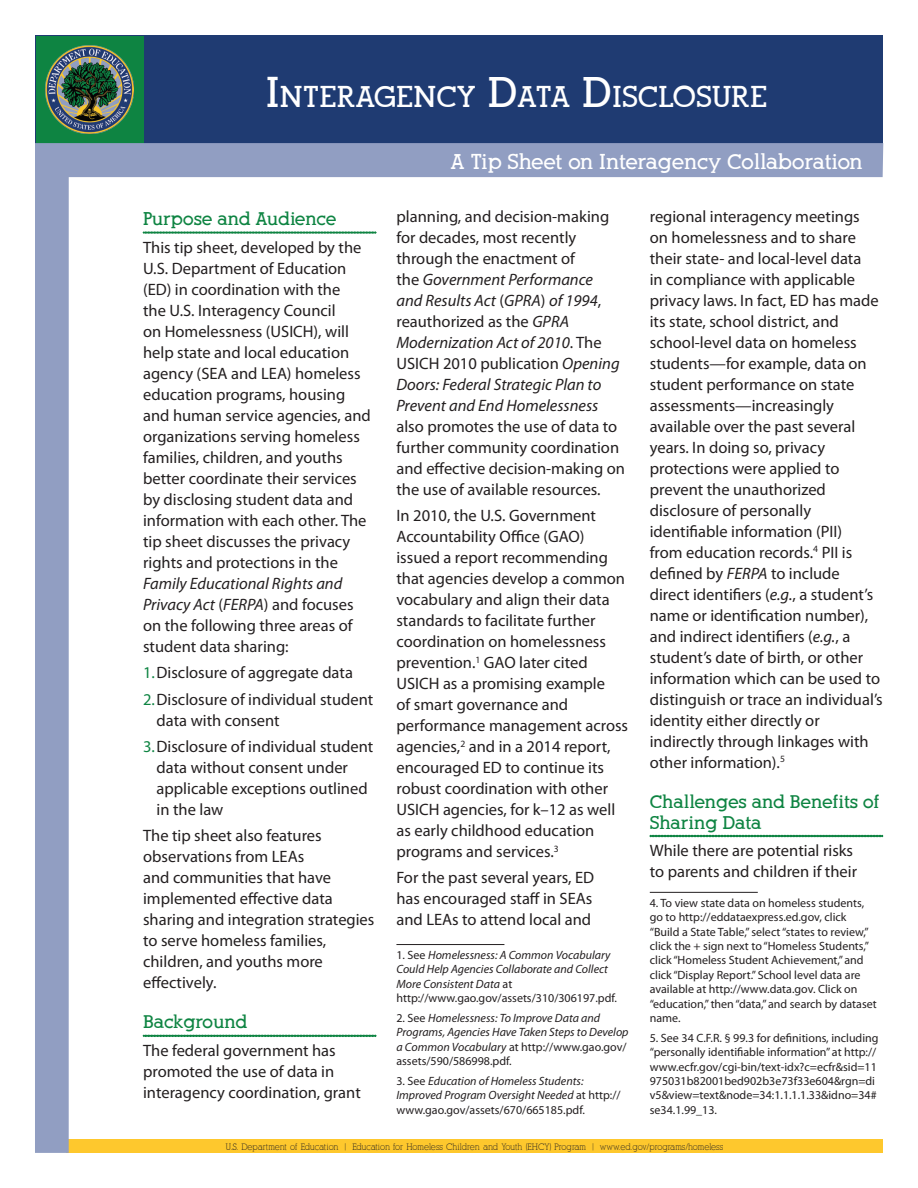
<style>
.page{position:relative;width:918px;height:1188px;background:#fff}
.page>*{position:absolute;margin:0;border:0;box-sizing:border-box;transform-origin:0 0}
.t1{font:700 29.4px "Alexandria FLF";color:#fff}
.t2{font:700 21px "Alexandria FLF";color:#fff}
.Section_Title{font:700 18px/21px "Alexandria FLF";color:#0e8442}
.Body{font:16.5px/21px "Myriad Pro";color:#231f20}
.Footnote{font:12px/14.4px "Myriad Pro";color:#231f20}
.Footnote-2{font:italic 12px/14.4px "Myriad Pro";color:#231f20}
.t3{font:9px "Alexandria FLF";color:#231f20}
.s1{font-size:42px}
.s2{font-style:italic}
.s3{color:#0e8442}
.s4{font-style:normal}
</style>
<div class="page">
<div style="left:35px;top:35px;width:847px;height:115px;background:#1f3b72"></div>
<div style="left:66px;top:1139px;width:817px;height:14px;background:#fec82d"></div>
<div style="left:35px;top:143px;width:34px;height:1010px;background:#919ec2"></div>
<div style="left:36px;top:36px;width:108px;height:108px;background:#0e8442"></div>
<img style="left:46px;top:46px;width:88px;height:88px">
<div style="left:36px;top:143px;width:847px;height:34px;background:#919ec2"></div>
<svg style="left:143px;top:232px;width:233px;height:1px"></svg>
<svg style="left:143px;top:1035px;width:233px;height:2px"></svg>
<hr style="left:396px;top:944px;width:108px;height:1px;background:#231f20">
<svg style="left:650px;top:835px;width:233px;height:2px"></svg>
<hr style="left:650px;top:892px;width:108px;height:1px;background:#231f20">
<h1 class="t1" style="left:265px;top:81px;width:504px"><span class="s1">I</span>NTERAGENCY <span class="s1">D</span>ATA <span class="s1">D</span>ISCLOSURE</h1>
<p class="Section_Title" style="left:143px;top:208px;width:195px">Purpose and Audience</p>
<p class="Body" style="left:143px;top:237px;width:229px">This tip sheet, developed by the<br>U.S. Department of Education (ED) in coordination with the<br>the U.S. Interagency Council<br>on Homelessness (USICH), will help state and local education agency (SEA and LEA) homeless education programs, housing and human service agencies, and organizations serving homeless families, children, and youths better coordinate their services by disclosing student data and information with each other. The tip sheet discusses the privacy rights and protections in the<br><span class="s2">Family Educational Rights and<br>Privacy Act</span> (<span class="s2">FERPA</span>) and focuses on the following three areas of student data sharing:</p>
<p class="Body" style="left:143px;top:662px;width:211px"><span class="s3">1.</span>Disclosure of aggregate data</p>
<p class="Body" style="left:157px;top:688px;width:218px;text-indent:-14px"><span class="s3">2.</span>Disclosure of individual student data with consent</p>
<p class="Body" style="left:157px;top:736px;width:218px;text-indent:-14px"><span class="s3">3.</span>Disclosure of individual student data without consent under applicable exceptions outlined in the law</p>
<p class="Body" style="left:143px;top:825px;width:233px">The tip sheet also features observations from LEAs<br>and communities that have implemented effective data sharing and integration strategies to serve homeless families, children, and youths more effectively.</p>
<p class="Section_Title" style="left:143px;top:1012px;width:106px">Background</p>
<p class="Body" style="left:143px;top:1040px;width:219px">The federal government has promoted the use of data in interagency coordination, grant</p>
<p class="t2" style="left:450px;top:151px;width:413px">A Tip Sheet on Interagency Collaboration</p>
<p class="Body" style="left:396px;top:205px;width:230px">planning, and decision-making for decades, most recently through the enactment of<br>the <span class="s2">Government Performance<br>and Results Act</span> (<span class="s2">GPRA</span>) <span class="s2">of 1994</span>, reauthorized as the <span class="s2">GPRA<br>Modernization Act of 2010</span>. The<br>USICH 2010 publication <span class="s2">Opening<br>Doors: Federal Strategic Plan to<br>Prevent and End Homelessness </span>also promotes the use of data to further community coordination and effective decision-making on the use of available resources.</p>
<p class="Body" style="left:396px;top:505px;width:233px">In 2010, the U.S. Government<br>Accountability Office (GAO) issued a report recommending that agencies develop a common vocabulary and align their data standards to facilitate further coordination on homelessness prevention.<sup>1</sup> GAO later cited<br>USICH as a promising example<br>of smart governance and performance management across agencies,<sup>2</sup> and in a 2014 report, encouraged ED to continue its robust coordination with other<br>USICH agencies, for k–12 as well as early childhood education programs and services.<sup>3</sup></p>
<p class="Body" style="left:396px;top:867px;width:199px;text-align:justify">For the past several years, ED has encouraged staff in SEAs and LEAs to attend local and</p>
<p class="Footnote-2" style="left:396px;top:948px;width:215px"><span class="s4">1. See</span> Homelessness: A Common Vocabulary<br>Could Help Agencies Collaborate and Collect<br>More Consistent Data <span class="s4">at</span></p>
<p class="Footnote" style="left:396px;top:991px;width:222px">http://www.gao.gov/assets/310/306197.pdf.</p>
<p class="Footnote-2" style="left:396px;top:1011px;width:234px"><span class="s4">2. See</span> Homelessness: To Improve Data and Programs, Agencies Have Taken Steps to Develop a Common Vocabulary <span class="s4">at http://www.gao.gov/ assets/590/586998.pdf.</span></p>
<p class="Footnote-2" style="left:396px;top:1074px;width:226px"><span class="s4">3. See</span> Education of Homeless Students:<br>Improved Program Oversight Needed <span class="s4">at http:// www.gao.gov/assets/670/665185.pdf.</span></p>
<p class="Body" style="left:650px;top:205px;width:234px">regional interagency meetings<br>on homelessness and to share their state- and local-level data<br>in compliance with applicable privacy laws. In fact, ED has made its state, school district, and school-level data on homeless students—for example, data on student performance on state assessments—increasingly available over the past several years. In doing so, privacy protections were applied to prevent the unauthorized disclosure of personally identifiable information (PII)<br>from education records.<sup>4</sup> PII is defined by <span class="s2">FERPA</span> to include direct identifiers (<span class="s2">e.g.</span>, a student’s name or identification number), and indirect identifiers (<span class="s2">e.g.</span>, a student’s date of birth, or other information which can be used to distinguish or trace an individual’s identity either directly or indirectly through linkages with other information).<sup>5</sup></p>
<p class="Section_Title" style="left:650px;top:791px;width:231px">Challenges and Benefits of<br>Sharing Data</p>
<p class="Body" style="left:650px;top:840px;width:209px">While there are potential risks to parents and children if their</p>
<p class="Footnote" style="left:650px;top:895px;width:228px">4. To view state data on homeless students, go to http://eddataexpress.ed.gov, click “Build a State Table,” select “states to review,” click the + sign next to “Homeless Students,” click “Homeless Student Achievement,” and click “Display Report.” School level data are available at http://www.data.gov. Click on “education,” then “data,” and search by dataset name.</p>
<p class="Footnote" style="left:650px;top:1030px;width:230px">5. See 34 C.F.R. § 99.3 for definitions, including “personally identifiable information” at http:// www.ecfr.gov/cgi-bin/text-idx?c=ecfr&amp;sid=11<br>975031b82001bed902b3e73f33e604&amp;rgn=di v5&amp;view=text&amp;node=34:1.1.1.1.33&amp;idno=34# se34.1.99_13.</p>
<p class="t3" style="left:226px;top:1142px;width:499px">U.S. Department of Education | Education for Homeless Children and Youth (EHCY) Program | www.ed.gov/programs/homeless</p>
</div>
